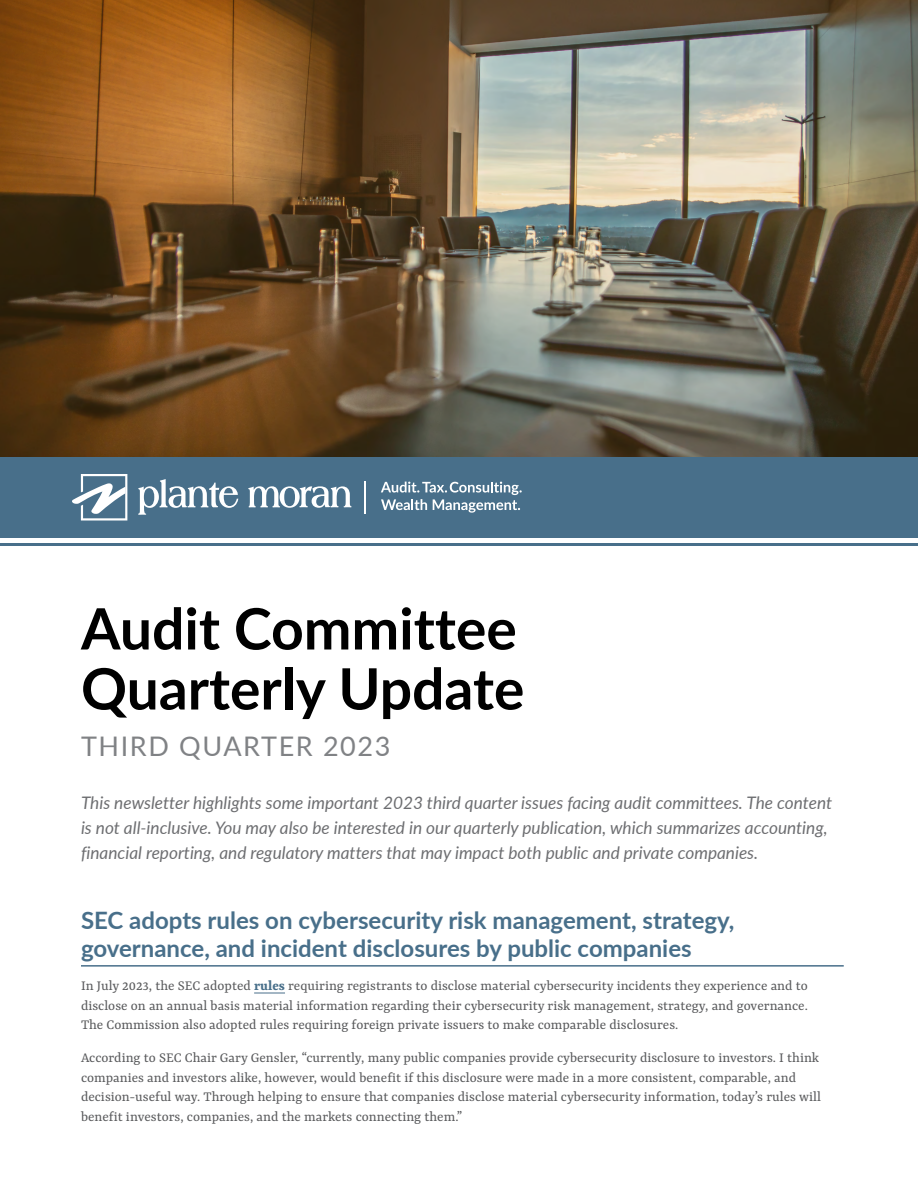
<style>
.page{position:relative;width:918px;height:1188px;background:#fff}
.page>*{position:absolute;margin:0;border:0;box-sizing:border-box;transform-origin:0 0}
.t1{font:700 57px/60px "Lato";color:#000}
.t2{font:27px "Lato";letter-spacing:.06em;color:#808285}
.t3{font:700 24px/28.5px "Lato";color:#486f8a}
.t4{font:italic 17.25px/25.5px "Lato";color:#6d6e71}
.t5{font:15px/19.5px "Rasa";color:#58595b;text-align:justify}
.s1{font-weight:700;color:#486f8a}
</style>
<div class="page">
<img style="left:0;top:0;width:918px;height:457px">
<hr style="left:81px;top:965px;width:763px;height:2px;background:#486f8a">
<hr style="left:254px;top:993px;width:31px;height:1px;background:#486f8a">
<div style="left:0;top:457px;width:918px;height:81px;background:#486f8a"></div>
<hr style="left:0;top:543px;width:918px;height:3px;background:#486f8a">
<svg style="left:72px;top:474px;width:55px;height:47px"></svg>
<svg style="left:138px;top:479px;width:100px;height:36px"></svg>
<svg style="left:248px;top:486px;width:104px;height:22px"></svg>
<svg style="left:381px;top:482px;width:141px;height:31px"></svg>
<hr style="left:365px;top:481px;width:1px;height:32px;background:#fff">
<h1 class="t1" style="left:81px;top:596px;width:445px">Audit Committee<br>Quarterly Update</h1>
<h2 class="t2" style="left:81px;top:727px;width:311px">THIRD QUARTER 2023</h2>
<p class="t4" style="left:81px;top:789px;width:753px">This newsletter highlights some important 2023 third quarter issues facing audit committees. The content is not all-inclusive. You may also be interested in our quarterly publication, which summarizes accounting, financial reporting, and regulatory matters that may impact both public and private companies.</p>
<h3 class="t3" style="left:81px;top:904px;width:655px">SEC adopts rules on cybersecurity risk management, strategy, governance, and incident disclosures by public companies</h3>
<p class="t5" style="left:81px;top:977px;width:728px">In July 2023, the SEC adopted <span class="s1">rules</span> requiring registrants to disclose material cybersecurity incidents they experience and to disclose on an annual basis material information regarding their cybersecurity risk management, strategy, and governance.<br>The Commission also adopted rules requiring foreign private issuers to make comparable disclosures.</p>
<p class="t5" style="left:81px;top:1049px;width:741px;text-align:left">According to SEC Chair Gary Gensler, “currently, many public companies provide cybersecurity disclosure to investors. I think companies and investors alike, however, would benefit if this disclosure were made in a more consistent, comparable, and decision-useful way. Through helping to ensure that companies disclose material cybersecurity information, today’s rules will benefit investors, companies, and the markets connecting them.”</p>
</div>
